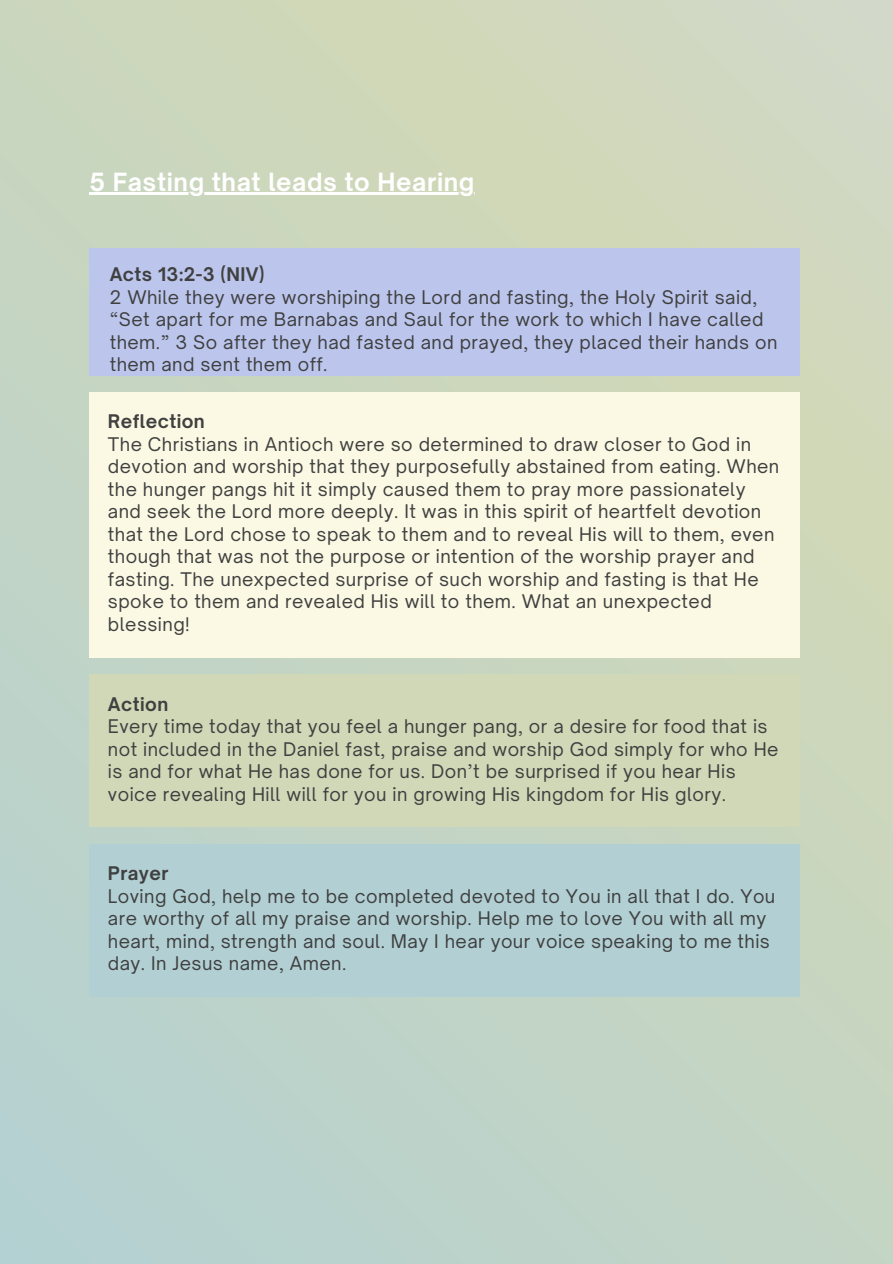
<style>
.page{position:relative;width:893px;height:1264px;background:#fff}
.page>*{position:absolute;margin:0;border:0;box-sizing:border-box;transform-origin:0 0}
.t1{font:700 24px "Open Sauce One";letter-spacing:.025em;color:#fff}
.t2{font:18px/22.5px "Open Sauce One";letter-spacing:.025em;color:#404040}
.t3{font:700 18px "Open Sauce One";letter-spacing:.025em;color:#404040}
</style>
<div class="page">
<div style="left:0;top:0;width:892px;height:1263px;background:linear-gradient(to right,#bfd3c7,#cdd7bf)"></div>
<hr style="left:89px;top:193px;width:386px;height:2px;background:#fff">
<div style="left:89px;top:248px;width:710px;height:127px;background:#bcc6ed"></div>
<div style="left:89px;top:392px;width:710px;height:265px;background:#fbf9e4"></div>
<div style="left:89px;top:674px;width:710px;height:153px;background:#d1d8b7"></div>
<div style="left:89px;top:844px;width:710px;height:152px;background:#b2d0d4"></div>
<h1 class="t1" style="left:89px;top:166px;width:386px">5 Fasting that leads to Hearing</h1>
<p class="t3" style="left:110px;top:263px;width:156px">Acts 13:2-3 (NIV)</p>
<p class="t2" style="left:110px;top:285px;width:669px">2 While they were worshiping the Lord and fasting, the Holy Spirit said, “Set apart for me Barnabas and Saul for the work to which I have called them.” 3 So after they had fasted and prayed, they placed their hands on them and sent them off.</p>
<p class="t3" style="left:108px;top:410px;width:98px">Reflection</p>
<p class="t2" style="left:108px;top:433px;width:673px">The Christians in Antioch were so determined to draw closer to God in devotion and worship that they purposefully abstained from eating. When the hunger pangs hit it simply caused them to pray more passionately and seek the Lord more deeply. It was in this spirit of heartfelt devotion that the Lord chose to speak to them and to reveal His will to them, even though that was not the purpose or intention of the worship prayer and fasting. The unexpected surprise of such worship and fasting is that He spoke to them and revealed His will to them. What an unexpected blessing!</p>
<p class="t3" style="left:108px;top:692px;width:62px">Action</p>
<p class="t2" style="left:108px;top:715px;width:672px">Every time today that you feel a hunger pang, or a desire for food that is not included in the Daniel fast, praise and worship God simply for who He is and for what He has done for us. Don’t be surprised if you hear His voice revealing Hill will for you in growing His kingdom for His glory.</p>
<p class="t3" style="left:108px;top:862px;width:62px">Prayer</p>
<p class="t2" style="left:108px;top:884px;width:669px">Loving God, help me to be completed devoted to You in all that I do. You are worthy of all my praise and worship. Help me to love You with all my heart, mind, strength and soul. May I hear your voice speaking to me this day. In Jesus name, Amen.</p>
</div>
